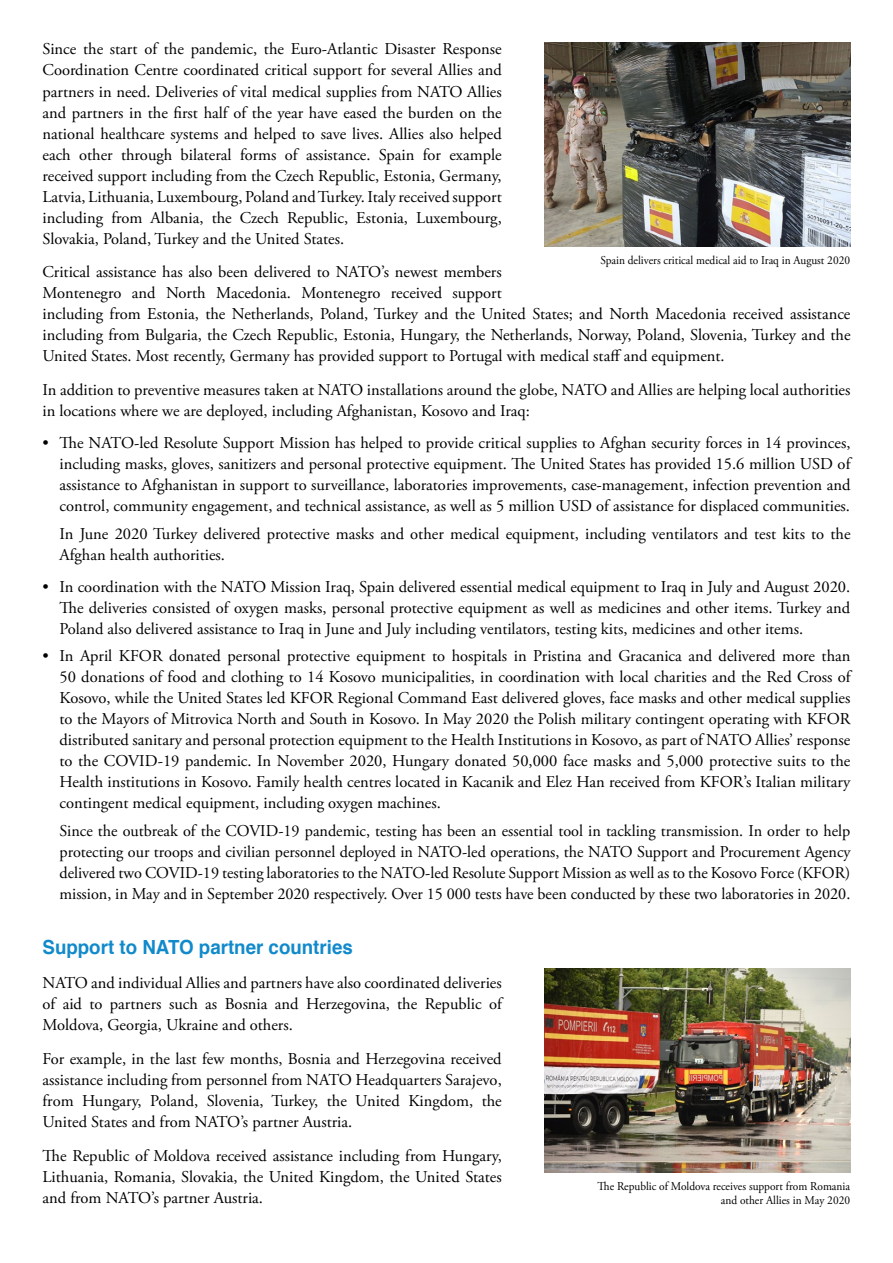
<style>
.page{position:relative;width:893px;height:1263px;background:#fff}
.page>*{position:absolute;margin:0;border:0;box-sizing:border-box;transform-origin:0 0}
.t1{font:700 19.5px "Helvetica";color:#118acb;scale:.96 1}
.t2{font:16.5px/21px "Adobe Garamond Pro";color:#000;text-align:justify}
.t3{font:12px/14.4px "Adobe Garamond Pro";color:#000;text-align:right;scale:.95 1}
</style>
<div class="page">
<img style="left:544px;top:968px;width:306px;height:204px">
<img style="left:544px;top:43px;width:306px;height:204px">
<p class="t2" style="left:43px;top:39px;width:461px">Since the start of the pandemic, the Euro-Atlantic Disaster Response Coordination Centre coordinated critical support for several Allies and partners in need. Deliveries of vital medical supplies from NATO Allies and partners in the first half of the year have eased the burden on the national healthcare systems and helped to save lives. Allies also helped each other through bilateral forms of assistance. Spain for example received support including from the Czech Republic, Estonia, Germany, Latvia, Lithuania, Luxembourg, Poland and Turkey. Italy received support including from Albania, the Czech Republic, Estonia, Luxembourg, Slovakia, Poland, Turkey and the United States.</p>
<p class="t2" style="left:43px;top:262px;width:809px;text-align:left">Critical assistance has also been delivered to NATO’s newest members<br>Montenegro and North Macedonia. Montenegro received support<br>including from Estonia, the Netherlands, Poland, Turkey and the United States; and North Macedonia received assistance including from Bulgaria, the Czech Republic, Estonia, Hungary, the Netherlands, Norway, Poland, Slovenia, Turkey and the United States. Most recently, Germany has provided support to Portugal with medical staff and equipment.</p>
<p class="t2" style="left:43px;top:380px;width:809px">In addition to preventive measures taken at NATO installations around the globe, NATO and Allies are helping local authorities in locations where we are deployed, including Afghanistan, Kosovo and Iraq:</p>
<p class="t2" style="left:60px;top:433px;width:792px;text-indent:-17px">• The NATO-led Resolute Support Mission has helped to provide critical supplies to Afghan security forces in 14 provinces, including masks, gloves, sanitizers and personal protective equipment. The United States has provided 15.6 million USD of assistance to Afghanistan in support to surveillance, laboratories improvements, case-management, infection prevention and control, community engagement, and technical assistance, as well as 5 million USD of assistance for displaced communities.</p>
<p class="t2" style="left:60px;top:524px;width:792px">In June 2020 Turkey delivered protective masks and other medical equipment, including ventilators and test kits to the<br>Afghan health authorities.</p>
<p class="t2" style="left:60px;top:577px;width:792px;text-indent:-17px">• In coordination with the NATO Mission Iraq, Spain delivered essential medical equipment to Iraq in July and August 2020.<br>The deliveries consisted of oxygen masks, personal protective equipment as well as medicines and other items. Turkey and Poland also delivered assistance to Iraq in June and July including ventilators, testing kits, medicines and other items.</p>
<p class="t2" style="left:60px;top:645px;width:792px;text-indent:-17px">• In April KFOR donated personal protective equipment to hospitals in Pristina and Gracanica and delivered more than 50 donations of food and clothing to 14 Kosovo municipalities, in coordination with local charities and the Red Cross of Kosovo, while the United States led KFOR Regional Command East delivered gloves, face masks and other medical supplies to the Mayors of Mitrovica North and South in Kosovo. In May 2020 the Polish military contingent operating with KFOR distributed sanitary and personal protection equipment to the Health Institutions in Kosovo, as part of NATO Allies’ response to the COVID-19 pandemic. In November 2020, Hungary donated 50,000 face masks and 5,000 protective suits to the Health institutions in Kosovo. Family health centres located in Kacanik and Elez Han received from KFOR’s Italian military contingent medical equipment, including oxygen machines.</p>
<p class="t2" style="left:60px;top:821px;width:792px">Since the outbreak of the COVID-19 pandemic, testing has been an essential tool in tackling transmission. In order to help protecting our troops and civilian personnel deployed in NATO-led operations, the NATO Support and Procurement Agency delivered two COVID-19 testing laboratories to the NATO-led Resolute Support Mission as well as to the Kosovo Force (KFOR) mission, in May and in September 2020 respectively. Over 15 000 tests have been conducted by these two laboratories in 2020.</p>
<p class="t1" style="left:43px;top:932px;width:325px">Support to NATO partner countries</p>
<p class="t2" style="left:43px;top:973px;width:461px">NATO and individual Allies and partners have also coordinated deliveries of aid to partners such as Bosnia and Herzegovina, the Republic of Moldova, Georgia, Ukraine and others.</p>
<p class="t2" style="left:43px;top:1048px;width:461px">For example, in the last few months, Bosnia and Herzegovina received assistance including from personnel from NATO Headquarters Sarajevo, from Hungary, Poland, Slovenia, Turkey, the United Kingdom, the United States and from NATO’s partner Austria.</p>
<p class="t2" style="left:43px;top:1145px;width:461px">The Republic of Moldova received assistance including from Hungary, Lithuania, Romania, Slovakia, the United Kingdom, the United States and from NATO’s partner Austria.</p>
<p class="t3" style="left:600px;top:253px;width:264px">Spain delivers critical medical aid to Iraq in August 2020</p>
<p class="t3" style="left:597px;top:1179px;width:267px">The Republic of Moldova receives support from Romania and other Allies in May 2020</p>
</div>
